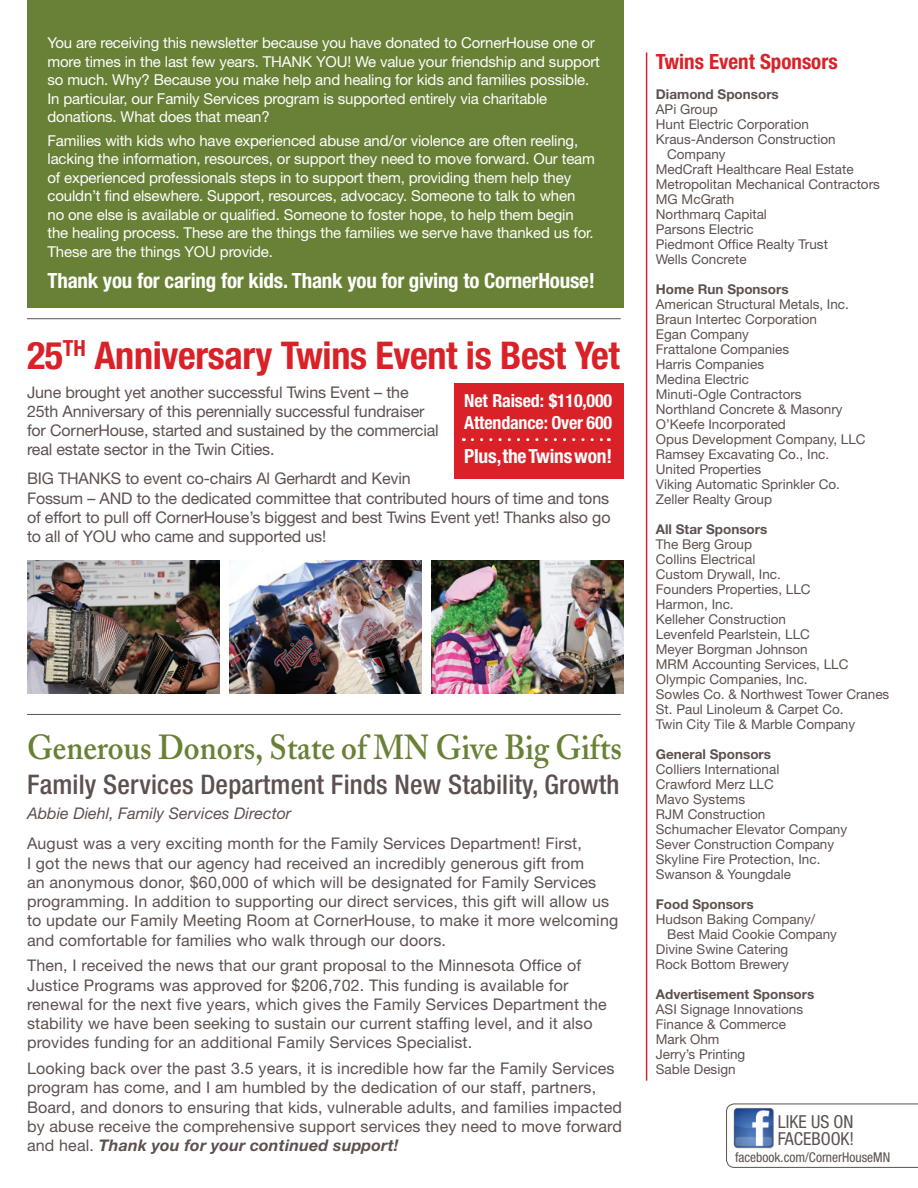
<style>
.page{position:relative;width:918px;height:1188px;background:#fff}
.page>*{position:absolute;margin:0;border:0;box-sizing:border-box;transform-origin:0 0}
.t1{font:700 condensed 38.25px "Helvetica Neue LT Std";letter-spacing:-.01em;color:#da2128}
.t2{font:600 34.5px "Adobe Caslon";color:#698136;scale:.9 1}
.t3{font:500 condensed 27px "Helvetica Neue LT Std";letter-spacing:.005em;color:#5d514e}
.t4{font:700 condensed 21px "Helvetica Neue LT Std";letter-spacing:-.01em;color:#fff}
.t5{font:700 condensed 21px "Helvetica Neue LT Std";color:#da2128}
.t6{font:700 condensed 19.5px "Helvetica Neue LT Std";letter-spacing:-.01em;color:#fff}
.t7{font:700 condensed 18px "Helvetica Neue LT Std";letter-spacing:-.01em;color:#fff}
.t8{font:condensed 18px "Helvetica Neue LT Std";color:#5d514e}
.t9{font:16.05px/19.2px "Helvetica Neue LT Std";letter-spacing:.01em;color:#5d514e}
.t10{font:16.05px/19.2px "Helvetica Neue LT Std";letter-spacing:-.01em;color:#5d514e}
.t11{font:italic 16.05px "Helvetica Neue LT Std";color:#5d514e}
.t12{font:15px/18.5px "Helvetica Neue LT Std";letter-spacing:-.01em;color:#fff}
.t13{font:13.5px/15px "Helvetica Neue LT Std";color:#5d514e}
.t14{font:700 13.5px "Helvetica Neue LT Std";color:#5d514e}
.t15{font:condensed 13.5px "Helvetica Neue LT Std";color:#5d514e}
.s1{font-weight:700;font-style:italic}
</style>
<div class="page">
<hr style="left:646px;top:52px;width:1px;height:1029px;background:#da2128">
<img style="left:27px;top:560px;width:192px;height:133px">
<img style="left:229px;top:560px;width:193px;height:133px">
<img style="left:431px;top:560px;width:193px;height:133px">
<svg style="left:726px;top:1104px;width:192px;height:64px"></svg>
<img style="left:731px;top:1105px;width:52px;height:51px">
<div style="left:454px;top:383px;width:170px;height:96px;background:#da2128"></div>
<svg style="left:472px;top:438px;width:137px;height:3px"></svg>
<hr style="left:27px;top:714px;width:594px;height:1px;background:#5d514e">
<div style="left:27px;top:0;width:597px;height:307px;background:#698136"></div>
<hr style="left:27px;top:318px;width:594px;height:1px;background:#5d514e">
<p class="t12" style="left:48px;top:34px;width:554px">You are receiving this newsletter because you have donated to CornerHouse one or more times in the last few years. THANK YOU! We value your friendship and support so much. Why? Because you make help and healing for kids and families possible.<br>In particular, our Family Services program is supported entirely via charitable donations. What does that mean?</p>
<p class="t12" style="left:48px;top:131px;width:549px">Families with kids who have experienced abuse and/or violence are often reeling, lacking the information, resources, or support they need to move forward. Our team of experienced professionals steps in to support them, providing them help they couldn’t find elsewhere. Support, resources, advocacy. Someone to talk to when no one else is available or qualified. Someone to foster hope, to help them begin the healing process. These are the things the families we serve have thanked us for.<br>These are the things YOU provide.</p>
<p class="t4" style="left:48px;top:268px;width:549px">Thank you for caring for kids. Thank you for giving to CornerHouse!</p>
<p class="t1" style="left:27px;top:332px;width:594px">25<sup>TH</sup> Anniversary Twins Event is Best Yet</p>
<p class="t10" style="left:27px;top:382px;width:413px">June brought yet another successful Twins Event – the 25th Anniversary of this perennially successful fundraiser for CornerHouse, started and sustained by the commercial real estate sector in the Twin Cities.</p>
<p class="t10" style="left:27px;top:469px;width:585px">BIG THANKS to event co-chairs Al Gerhardt and Kevin<br>Fossum – AND to the dedicated committee that contributed hours of time and tons of effort to pull off CornerHouse’s biggest and best Twins Event yet! Thanks also go to all of YOU who came and supported us!</p>
<p class="t7" style="left:464px;top:390px;width:149px">Net Raised: $110,000</p>
<p class="t7" style="left:464px;top:411px;width:149px">Attendance: Over 600</p>
<p class="t6" style="left:464px;top:444px;width:149px">Plus, the Twins won!</p>
<p class="t2" style="left:27px;top:727px;width:663px">Generous Donors, State of MN Give Big Gifts</p>
<p class="t3" style="left:27px;top:768px;width:594px">Family Services Department Finds New Stability, Growth</p>
<p class="t11" style="left:27px;top:804px;width:266px">Abbie Diehl, Family Services Director</p>
<p class="t9" style="left:27px;top:834px;width:593px">August was a very exciting month for the Family Services Department! First,<br>I got the news that our agency had received an incredibly generous gift from<br>an anonymous donor, $60,000 of which will be designated for Family Services programming. In addition to supporting our direct services, this gift will allow us to update our Family Meeting Room at CornerHouse, to make it more welcoming and comfortable for families who walk through our doors.</p>
<p class="t9" style="left:27px;top:956px;width:581px">Then, I received the news that our grant proposal to the Minnesota Office of Justice Programs was approved for $206,702. This funding is available for renewal for the next five years, which gives the Family Services Department the stability we have been seeking to sustain our current staffing level, and it also provides funding for an additional Family Services Specialist.</p>
<p class="t9" style="left:27px;top:1059px;width:596px">Looking back over the past 3.5 years, it is incredible how far the Family Services program has come, and I am humbled by the dedication of our staff, partners, Board, and donors to ensuring that kids, vulnerable adults, and families impacted by abuse receive the comprehensive support services they need to move forward and heal. <span class="s1">Thank you for your continued support!</span></p>
<p class="t5" style="left:656px;top:49px;width:183px">Twins Event Sponsors</p>
<p class="t14" style="left:656px;top:86px;width:124px">Diamond Sponsors</p>
<p class="t13" style="left:656px;top:102px;width:64px">APi Group</p>
<p class="t13" style="left:656px;top:117px;width:155px">Hunt Electric Corporation</p>
<p class="t13" style="left:667px;top:132px;width:170px;text-indent:-11px">Kraus-Anderson Construction<br>Company</p>
<p class="t13" style="left:656px;top:162px;width:199px">MedCraft Healthcare Real Estate</p>
<p class="t13" style="left:656px;top:177px;width:226px">Metropolitan Mechanical Contractors</p>
<p class="t13" style="left:656px;top:192px;width:80px">MG McGrath</p>
<p class="t13" style="left:656px;top:207px;width:113px">Northmarq Capital</p>
<p class="t13" style="left:656px;top:221px;width:99px">Parsons Electric</p>
<p class="t13" style="left:656px;top:236px;width:174px">Piedmont Office Realty Trust</p>
<p class="t13" style="left:656px;top:251px;width:92px">Wells Concrete</p>
<p class="t14" style="left:656px;top:281px;width:134px">Home Run Sponsors</p>
<p class="t13" style="left:656px;top:296px;width:195px">American Structural Metals, Inc.</p>
<p class="t13" style="left:656px;top:311px;width:163px">Braun Intertec Corporation</p>
<p class="t13" style="left:656px;top:326px;width:95px">Egan Company</p>
<p class="t13" style="left:656px;top:341px;width:135px">Frattalone Companies</p>
<p class="t13" style="left:656px;top:356px;width:110px">Harris Companies</p>
<p class="t13" style="left:656px;top:371px;width:95px">Medina Electric</p>
<p class="t13" style="left:656px;top:386px;width:147px">Minuti-Ogle Contractors</p>
<p class="t13" style="left:656px;top:401px;width:188px">Northland Concrete &amp; Masonry</p>
<p class="t13" style="left:656px;top:416px;width:132px">O’Keefe Incorporated</p>
<p class="t13" style="left:656px;top:431px;width:211px">Opus Development Company, LLC</p>
<p class="t13" style="left:656px;top:446px;width:175px">Ramsey Excavating Co., Inc.</p>
<p class="t13" style="left:656px;top:461px;width:107px">United Properties</p>
<p class="t13" style="left:656px;top:476px;width:186px">Viking Automatic Sprinkler Co.</p>
<p class="t13" style="left:656px;top:491px;width:118px">Zeller Realty Group</p>
<p class="t14" style="left:656px;top:521px;width:113px">All Star Sponsors</p>
<p class="t13" style="left:656px;top:536px;width:98px">The Berg Group</p>
<p class="t13" style="left:656px;top:551px;width:101px">Collins Electrical</p>
<p class="t13" style="left:656px;top:566px;width:127px">Custom Drywall, Inc.</p>
<p class="t13" style="left:656px;top:581px;width:156px">Founders Properties, LLC</p>
<p class="t13" style="left:656px;top:596px;width:79px">Harmon, Inc.</p>
<p class="t13" style="left:656px;top:611px;width:132px">Kelleher Construction</p>
<p class="t13" style="left:656px;top:626px;width:156px">Levenfeld Pearlstein, LLC</p>
<p class="t13" style="left:656px;top:641px;width:153px">Meyer Borgman Johnson</p>
<p class="t13" style="left:656px;top:656px;width:194px">MRM Accounting Services, LLC</p>
<p class="t13" style="left:656px;top:671px;width:153px">Olympic Companies, Inc.</p>
<p class="t13" style="left:656px;top:686px;width:235px">Sowles Co. &amp; Northwest Tower Cranes</p>
<p class="t13" style="left:656px;top:701px;width:189px">St. Paul Linoleum &amp; Carpet Co.</p>
<p class="t13" style="left:656px;top:716px;width:201px">Twin City Tile &amp; Marble Company</p>
<p class="t14" style="left:656px;top:746px;width:117px">General Sponsors</p>
<p class="t13" style="left:656px;top:761px;width:125px">Colliers International</p>
<p class="t13" style="left:656px;top:776px;width:119px">Crawford Merz LLC</p>
<p class="t13" style="left:656px;top:791px;width:91px">Mavo Systems</p>
<p class="t13" style="left:656px;top:806px;width:111px">RJM Construction</p>
<p class="t13" style="left:656px;top:821px;width:193px">Schumacher Elevator Company</p>
<p class="t13" style="left:656px;top:836px;width:180px">Sever Construction Company</p>
<p class="t13" style="left:656px;top:851px;width:166px">Skyline Fire Protection, Inc.</p>
<p class="t13" style="left:656px;top:866px;width:137px">Swanson &amp; Youngdale</p>
<p class="t14" style="left:656px;top:896px;width:99px">Food Sponsors</p>
<p class="t13" style="left:667px;top:911px;width:171px;text-indent:-11px">Hudson Baking Company/<br>Best Maid Cookie Company</p>
<p class="t13" style="left:656px;top:941px;width:134px">Divine Swine Catering</p>
<p class="t13" style="left:656px;top:956px;width:135px">Rock Bottom Brewery</p>
<p class="t14" style="left:656px;top:986px;width:160px">Advertisement Sponsors</p>
<p class="t13" style="left:656px;top:1001px;width:149px">ASI Signage Innovations</p>
<p class="t13" style="left:656px;top:1016px;width:132px">Finance &amp; Commerce</p>
<p class="t13" style="left:656px;top:1031px;width:65px">Mark Ohm</p>
<p class="t13" style="left:656px;top:1046px;width:91px">Jerry’s Printing</p>
<p class="t13" style="left:656px;top:1061px;width:81px">Sable Design</p>
<p class="t8" style="left:778px;top:1111px;width:77px">LIKE US ON</p>
<p class="t8" style="left:778px;top:1128px;width:78px">FACEBOOK!</p>
<p class="t15" style="left:735px;top:1149px;width:157px">facebook.com/CornerHouseMN</p>
</div>
